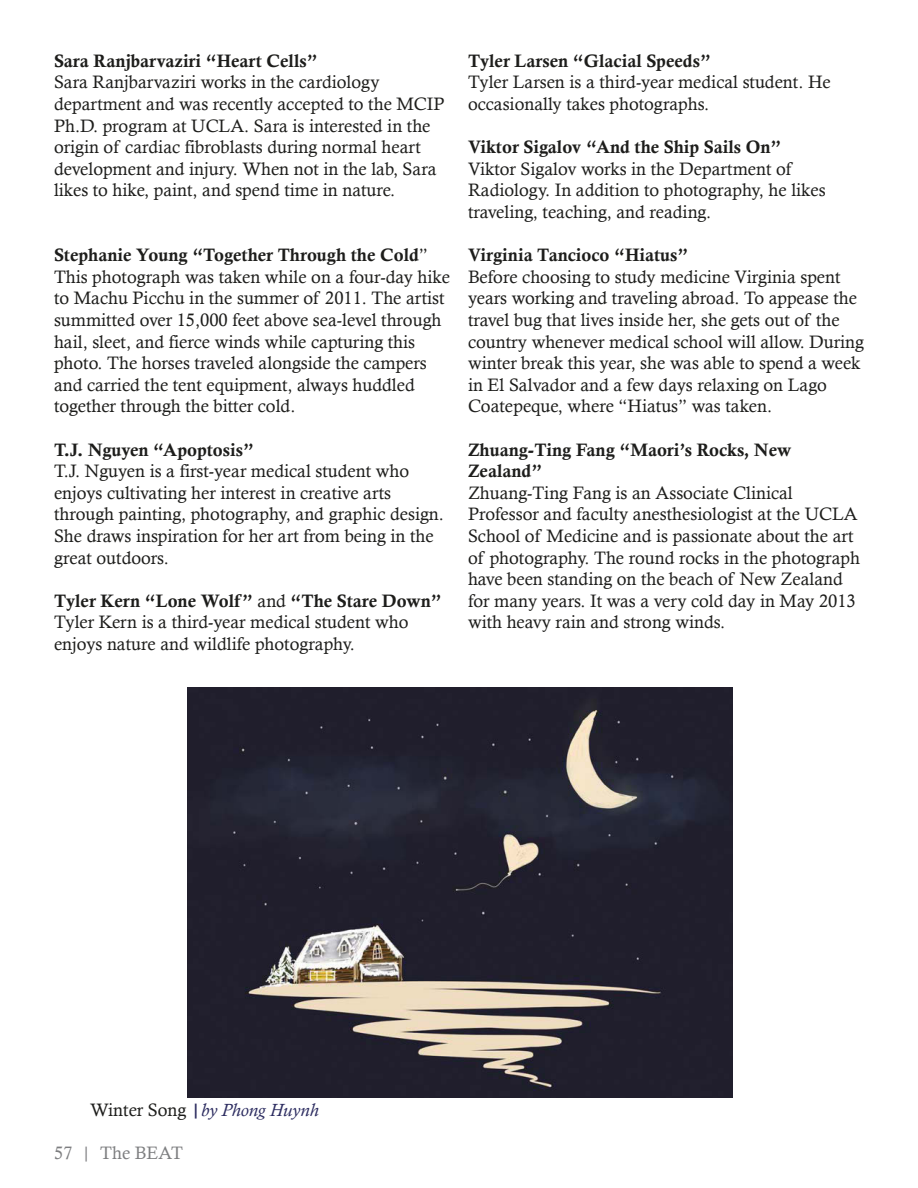
<style>
.page{position:relative;width:918px;height:1188px;background:#fff}
.page>*{position:absolute;margin:0;border:0;box-sizing:border-box;transform-origin:0 0}
.t1{font:18px/21.6px "Calisto";color:#1d1d1b}
.t2{font:18px/21.6px "Calis MT Bol";color:#1d1d1b}
.t3{font:italic 18px "Calisto";color:#2c2c60}
.t4{font:18px "Calisto";color:#7d7e80}
.s1{font-family:"Calisto"}
.s2{font-style:normal;color:#1d1d1b}
.s3{font-family:"Calis MT Bol";font-style:normal}
</style>
<div class="page">
<img style="left:188px;top:688px;width:545px;height:410px">
<p class="t2" style="left:54px;top:50px;width:265px">Sara Ranjbarvaziri “Heart Cells”</p>
<p class="t1" style="left:54px;top:71px;width:392px">Sara Ranjbarvaziri works in the cardiology department and was recently accepted to the MCIP Ph.D. program at UCLA. Sara is interested in the origin of cardiac fibroblasts during normal heart development and injury. When not in the lab, Sara likes to hike, paint, and spend time in nature.</p>
<p class="t2" style="left:54px;top:244px;width:375px">Stephanie Young “Together Through the Cold<span class="s1">”</span></p>
<p class="t1" style="left:54px;top:266px;width:397px">This photograph was taken while on a four-day hike to Machu Picchu in the summer of 2011. The artist summitted over 15,000 feet above sea-level through hail, sleet, and fierce winds while capturing this photo. The horses traveled alongside the campers and carried the tent equipment, always huddled together through the bitter cold.</p>
<p class="t2" style="left:54px;top:439px;width:202px">T.J. Nguyen “Apoptosis”</p>
<p class="t1" style="left:54px;top:460px;width:391px">T.J. Nguyen is a first-year medical student who enjoys cultivating her interest in creative arts through painting, photography, and graphic design.<br>She draws inspiration for her art from being in the great outdoors.</p>
<p class="t2" style="left:54px;top:590px;width:389px">Tyler Kern “Lone Wolf” <span class="s1">and</span> “The Stare Down”</p>
<p class="t1" style="left:54px;top:611px;width:356px">Tyler Kern is a third-year medical student who enjoys nature and wildlife photography.</p>
<p class="t2" style="left:468px;top:50px;width:244px">Tyler Larsen “Glacial Speeds”</p>
<p class="t1" style="left:468px;top:71px;width:364px">Tyler Larsen is a third-year medical student. He occasionally takes photographs.</p>
<p class="t2" style="left:468px;top:136px;width:315px">Viktor Sigalov “And the Ship Sails On”</p>
<p class="t1" style="left:468px;top:158px;width:359px">Viktor Sigalov works in the Department of<br>Radiology. In addition to photography, he likes traveling, teaching, and reading.</p>
<p class="t2" style="left:468px;top:244px;width:222px">Virginia Tancioco “Hiatus”</p>
<p class="t1" style="left:468px;top:266px;width:398px">Before choosing to study medicine Virginia spent years working and traveling abroad. To appease the travel bug that lives inside her, she gets out of the country whenever medical school will allow. During winter break this year, she was able to spend a week in El Salvador and a few days relaxing on Lago Coatepeque, where “Hiatus” was taken.</p>
<p class="t2" style="left:468px;top:439px;width:325px">Zhuang-Ting Fang “Maori’s Rocks, New<br>Zealand”</p>
<p class="t1" style="left:468px;top:482px;width:393px">Zhuang-Ting Fang is an Associate Clinical Professor and faculty anesthesiologist at the UCLA School of Medicine and is passionate about the art of photography. The round rocks in the photograph have been standing on the beach of New Zealand for many years. It was a very cold day in May 2013 with heavy rain and strong winds.</p>
<p class="t3" style="left:90px;top:1100px;width:230px"><span class="s2">Winter Song</span> <span class="s3">|</span>by Phong Huynh</p>
<p class="t4" style="left:54px;top:1142px;width:130px">57 | The BEAT</p>
</div>
